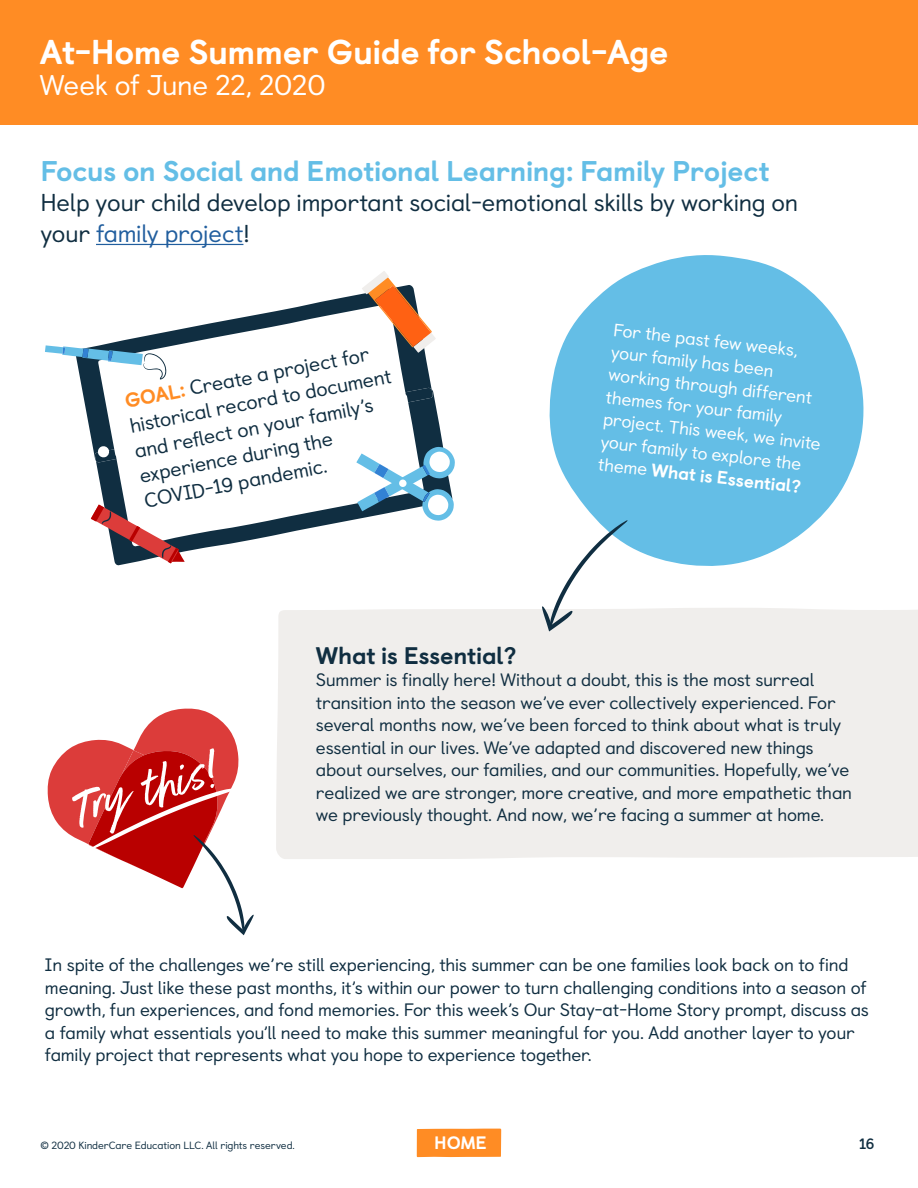
<style>
.page{position:relative;width:918px;height:1188px;background:#fff}
.page>*{position:absolute;margin:0;border:0;box-sizing:border-box;transform-origin:0 0}
.t1{font:italic 60.9px "Better Times";color:#fff}
.t2{font:800 34.5px "Castledown";letter-spacing:-.015em;color:#fff}
.t3{font:800 28.5px "Castledown";letter-spacing:-.015em;color:#64bee6}
.t4{font:28.5px "Castledown";letter-spacing:-.02em;color:#fff}
.t5{font:24.45px/30.6px "Castledown";letter-spacing:-.01em;color:#102e41}
.t6{font:800 24px "Castledown";letter-spacing:-.01em;color:#102e41}
.t7{font:20.25px/25.3px "Castledown";color:#102e41}
.t8{font:18px/22.5px "Castledown";letter-spacing:-.015em;color:#102e41}
.t9{font:18px/22.5px "Castledown";color:#fff}
.t10{font:800 18px "Castledown";color:#fff}
.t11{font:700 15px "Castledown";color:#102e41}
.t12{font:10.5px "Castledown";letter-spacing:-.01em;color:#102e41}
.s1{color:#215e9e}
.s2{font-weight:800;color:#ff8c24}
.s3{font-weight:800}
</style>
<div class="page">
<div style="left:276px;top:608px;width:642px;height:251px;background:#f0eeec"></div>
<div style="left:417px;top:1129px;width:84px;height:28px;background:#ff8c24"></div>
<div style="left:0;top:0;width:918px;height:125px;background:#ff8c24"></div>
<hr style="left:96px;top:244px;width:147px;height:1px;background:#215e9e">
<svg style="left:80px;top:294px;width:352px;height:143px"></svg>
<svg style="left:98px;top:304px;width:326px;height:84px"></svg>
<svg style="left:362px;top:271px;width:74px;height:82px"></svg>
<svg style="left:91px;top:388px;width:364px;height:175px"></svg>
<svg style="left:45px;top:345px;width:121px;height:35px"></svg>
<svg style="left:549px;top:255px;width:315px;height:311px;fill:#64bee6"></svg>
<svg style="left:542px;top:520px;width:86px;height:111px"></svg>
<svg style="left:47px;top:708px;width:207px;height:227px"></svg>
<h2 class="t2" style="left:40px;top:24px;width:630px">At-Home Summer Guide for School-Age</h2>
<h3 class="t4" style="left:40px;top:63px;width:287px">Week of June 22, 2020</h3>
<h3 class="t3" style="left:40px;top:148px;width:731px">Focus on Social and Emotional Learning: Family Project</h3>
<h3 class="t5" style="left:40px;top:186px;width:760px">Help your child develop important social-emotional skills by working on your <span class="s1">family project</span>!</h3>
<p class="t7" style="left:122px;top:387px;width:268px;rotate:-11deg"><span class="s2">GOAL:</span> Create a project for historical record to document and refl ect on your family’s experience during the<br>COVID-19 pandemic.</p>
<p class="t9" style="left:614px;top:317px;width:221px;rotate:6deg">For the past few weeks, your family has been working through different themes for your family project. This week, we invite your family to explore the theme <span class="s3">What is Essential?</span></p>
<h1 class="t1" style="left:60px;top:778px;width:150px;rotate:-16deg">Try this!</h1>
<h3 class="t6" style="left:316px;top:636px;width:202px">What is Essential?</h3>
<p class="t8" style="left:316px;top:667px;width:538px">Summer is finally here! Without a doubt, this is the most surreal transition into the season we’ve ever collectively experienced. For several months now, we’ve been forced to think about what is truly essential in our lives. We’ve adapted and discovered new things about ourselves, our families, and our communities. Hopefully, we’ve realized we are stronger, more creative, and more empathetic than we previously thought. And now, we’re facing a summer at home.</p>
<p class="t8" style="left:45px;top:952px;width:826px">In spite of the challenges we’re still experiencing, this summer can be one families look back on to find meaning. Just like these past months, it’s within our power to turn challenging conditions into a season of growth, fun experiences, and fond memories. For this week’s Our Stay-at-Home Story prompt, discuss as a family what essentials you’ll need to make this summer meaningful for you. Add another layer to your family project that represents what you hope to experience together.</p>
<p class="t12" style="left:40px;top:1137px;width:256px">© 2020 KinderCare Education LLC. All rights reserved.</p>
<p class="t10" style="left:434px;top:1128px;width:54px">HOME</p>
<p class="t11" style="left:859px;top:1132px;width:17px">16</p>
</div>
